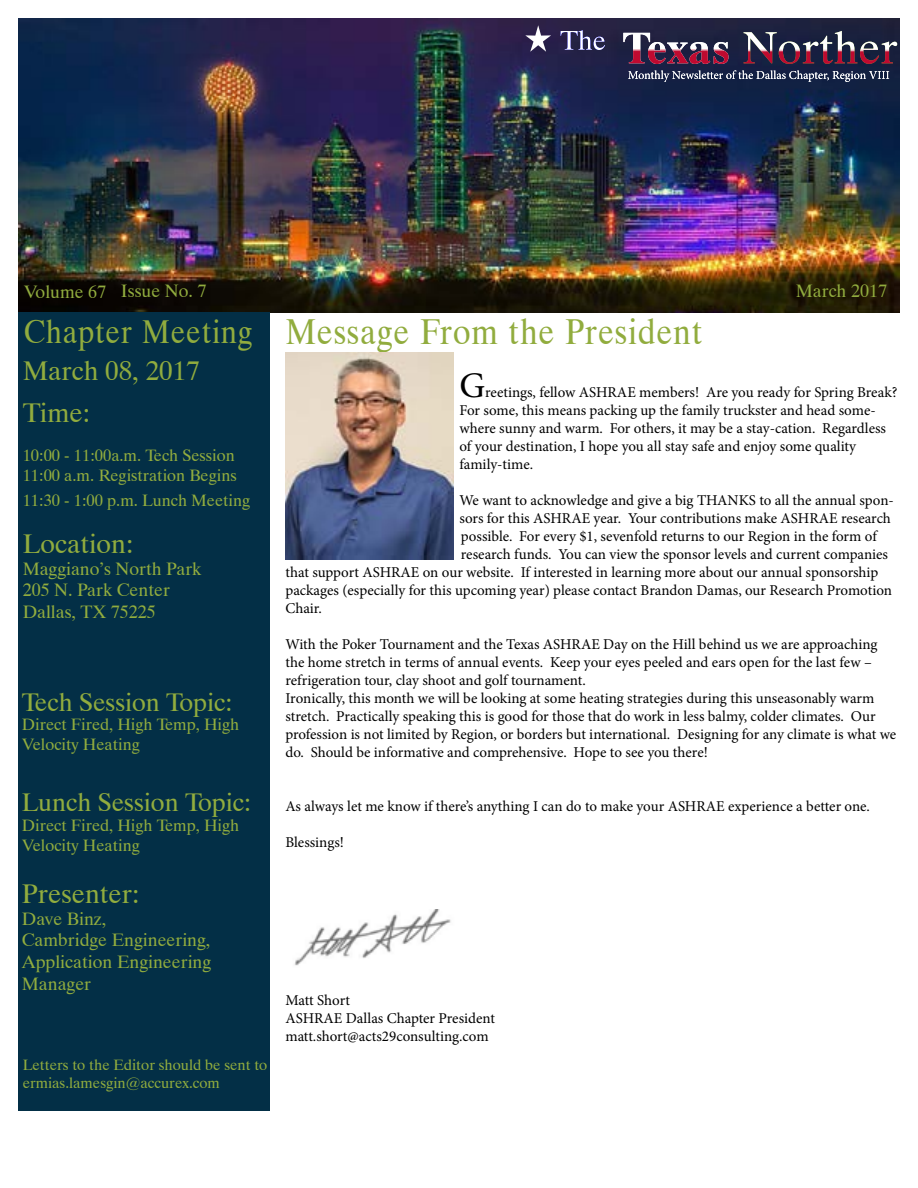
<style>
.page{position:relative;width:918px;height:1188px;background:#fff}
.page>*{position:absolute;margin:0;border:0;box-sizing:border-box;transform-origin:0 0}
.t1{font:36px "Dutch 801 BT";letter-spacing:.025em;color:#91ac3e;scale:.9 1}
.t2{font:36px "Minion Pro";color:#000}
.t3{font:33px "Dutch 801 BT";letter-spacing:.025em;color:#91ac3e;scale:.9 1}
.t4{font:27px "Dutch 801 BT";color:#91ac3e}
.t5{font:25.5px "Dutch 801 BT";color:#91ac3e}
.t6{font:18px/21.6px "Dutch 801 BT";color:#91ac3e}
.t7{font:16.5px/19.8px "Dutch 801 BT";color:#91ac3e}
.t8{font:15px/18px "Minion Pro";letter-spacing:-.005em;color:#000}
.t9{font:15px/18px "Dutch 801 BT";color:#91ac3e}
</style>
<div class="page">
<img style="left:18px;top:18px;width:882px;height:295px">
<img style="left:744px;top:31px;width:153px;height:33px">
<img style="left:561px;top:30px;width:44px;height:20px">
<svg style="left:628px;top:70px;width:261px;height:12px"></svg>
<img style="left:654px;top:70px;width:235px;height:9px">
<div style="left:18px;top:313px;width:252px;height:798px;background:#032f46"></div>
<img style="left:294px;top:910px;width:157px;height:56px">
<img style="left:285px;top:352px;width:168px;height:207px">
<img style="left:623px;top:33px;width:106px;height:31px">
<svg style="left:525px;top:25px;width:26px;height:27px"></svg>
<p class="t6" style="left:24px;top:280px;width:184px">Volume 67 Issue No. 7</p>
<h2 class="t3" style="left:24px;top:311px;width:255px">Chapter Meeting</h2>
<h3 class="t4" style="left:23px;top:354px;width:179px">March 08, 2017</h3>
<h3 class="t4" style="left:23px;top:396px;width:69px">Time:</h3>
<p class="t7" style="left:23px;top:446px;width:216px">10:00 - 11:00a.m. Tech Session<br>11:00 a.m. Registration Begins</p>
<p class="t7" style="left:23px;top:491px;width:229px">11:30 - 1:00 p.m. Lunch Meeting</p>
<h3 class="t4" style="left:23px;top:527px;width:112px">Location:</h3>
<p class="t6" style="left:23px;top:558px;width:180px">Maggiano’s North Park<br>205 N. Park Center<br>Dallas, TX 75225</p>
<h3 class="t5" style="left:22px;top:686px;width:212px">Tech Session Topic:</h3>
<p class="t7" style="left:22px;top:715px;width:219px">Direct Fired, High Temp, High<br>Velocity Heating</p>
<h3 class="t5" style="left:22px;top:787px;width:231px">Lunch Session Topic:</h3>
<p class="t7" style="left:22px;top:815px;width:219px">Direct Fired, High Temp, High<br>Velocity Heating</p>
<h3 class="t4" style="left:22px;top:877px;width:119px">Presenter:</h3>
<p class="t6" style="left:22px;top:908px;width:191px">Dave Binz,<br>Cambridge Engineering,<br>Application Engineering<br>Manager</p>
<p class="t9" style="left:23px;top:1055px;width:246px">Letters to the Editor should be sent to ermias.lamesgin@accurex.com</p>
<p class="t6" style="left:796px;top:280px;width:93px">March 2017</p>
<h1 class="t1" style="left:285px;top:309px;width:465px">Message From the President</h1>
<h1 class="t2" style="left:459px;top:361px;width:27px">G</h1>
<p class="t8" style="left:459px;top:383px;width:440px;text-indent:26px">reetings, fellow ASHRAE members! Are you ready for Spring Break?<br>For some, this means packing up the family truckster and head some&shy;where sunny and warm. For others, it may be a stay-cation. Regardless of your destination, I hope you all stay safe and enjoy some quality family-time.</p>
<p class="t8" style="left:459px;top:491px;width:436px">We want to acknowledge and give a big THANKS to all the annual spon-</p>
<p class="t8" style="left:459px;top:509px;width:433px">sors for this ASHRAE year. Your contributions make ASHRAE research</p>
<p class="t8" style="left:461px;top:527px;width:417px">possible. For every $1, sevenfold returns to our Region in the form of</p>
<p class="t8" style="left:461px;top:545px;width:429px">research funds. You can view the sponsor levels and current companies</p>
<p class="t8" style="left:285px;top:563px;width:594px">that support ASHRAE on our website. If interested in learning more about our annual sponsorship</p>
<p class="t8" style="left:285px;top:581px;width:608px">packages (especially for this upcoming year) please contact Brandon Damas, our Research Promotion</p>
<p class="t8" style="left:285px;top:599px;width:38px">Chair.</p>
<p class="t8" style="left:285px;top:635px;width:612px">With the Poker Tournament and the Texas ASHRAE Day on the Hill behind us we are approaching the home stretch in terms of annual events. Keep your eyes peeled and ears open for the last few – refrigeration tour, clay shoot and golf tournament.<br>Ironically, this month we will be looking at some heating strategies during this unseasonably warm stretch. Practically speaking this is good for those that do work in less balmy, colder climates. Our profession is not limited by Region, or borders but international. Designing for any climate is what we do. Should be informative and comprehensive. Hope to see you there!</p>
<p class="t8" style="left:285px;top:797px;width:586px">As always let me know if there’s anything I can do to make your ASHRAE experience a better one.</p>
<p class="t8" style="left:285px;top:833px;width:60px">Blessings!</p>
<p class="t8" style="left:285px;top:991px;width:211px">Matt Short<br>ASHRAE Dallas Chapter President matt.short@acts29consulting.com</p>
</div>
